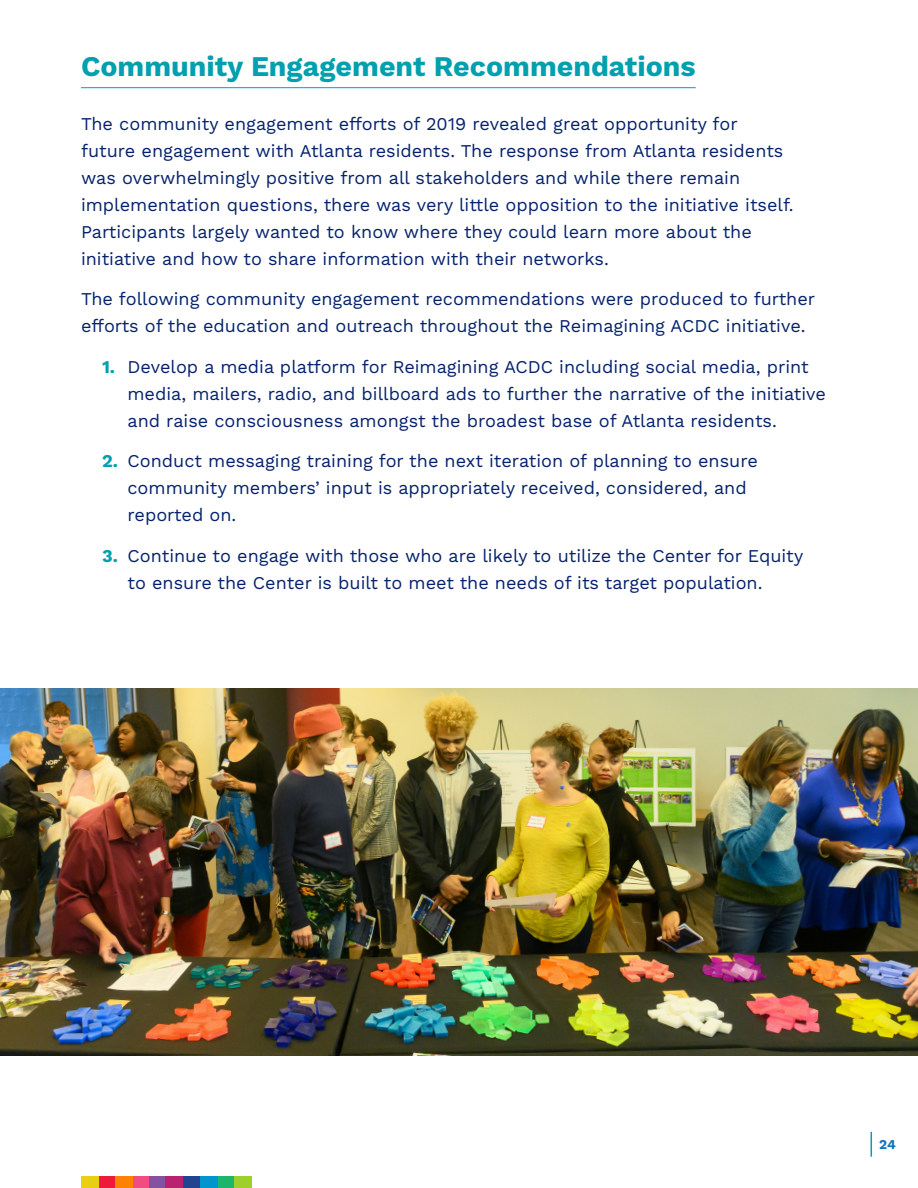
<style>
.page{position:relative;width:918px;height:1188px;background:#fff}
.page>*{position:absolute;margin:0;border:0;box-sizing:border-box;transform-origin:0 0}
.t1{font:700 28.5px "Work Sans";color:#00a0af}
.t2{font:18px/27px "Work Sans";color:#05226c}
.t3{font:700 13.5px "Work Sans";color:#0f74b9}
.s1{font-weight:700;color:#00a0af}
</style>
<div class="page">
<hr style="left:81px;top:87px;width:615px;height:1px;background:#17a6df">
<svg style="left:871px;top:1132px;width:1px;height:25px"></svg>
<div style="left:98px;top:1177px;width:17px;height:11px;background:#ed1a3a"></div>
<div style="left:132px;top:1177px;width:17px;height:11px;background:#f04e83"></div>
<div style="left:217px;top:1177px;width:17px;height:11px;background:#1db46c"></div>
<div style="left:115px;top:1177px;width:17px;height:11px;background:#fd8204"></div>
<div style="left:183px;top:1177px;width:17px;height:11px;background:#22438f"></div>
<div style="left:149px;top:1177px;width:17px;height:11px;background:#8552a1"></div>
<div style="left:166px;top:1177px;width:17px;height:11px;background:#b8226f"></div>
<div style="left:234px;top:1177px;width:18px;height:11px;background:#9fcf2b"></div>
<div style="left:200px;top:1177px;width:17px;height:11px;background:#0095cd"></div>
<div style="left:81px;top:1177px;width:17px;height:11px;background:#e9cf11"></div>
<img style="left:0;top:688px;width:918px;height:368px">
<p class="t1" style="left:81px;top:49px;width:616px">Community Engagement Recommendations</p>
<p class="t2" style="left:81px;top:111px;width:714px">The community engagement efforts of 2019 revealed great opportunity for future engagement with Atlanta residents. The response from Atlanta residents was overwhelmingly positive from all stakeholders and while there remain implementation questions, there was very little opposition to the initiative itself.<br>Participants largely wanted to know where they could learn more about the initiative and how to share information with their networks.</p>
<p class="t2" style="left:81px;top:286px;width:736px">The following community engagement recommendations were produced to further efforts of the education and outreach throughout the Reimagining ACDC initiative.</p>
<p class="t2" style="left:127px;top:354px;width:700px;text-indent:-25px"><span class="s1">1.</span> Develop a media platform for Reimagining ACDC including social media, print media, mailers, radio, and billboard ads to further the narrative of the initiative and raise consciousness amongst the broadest base of Atlanta residents.</p>
<p class="t2" style="left:127px;top:448px;width:632px;text-indent:-25px"><span class="s1">2.</span> Conduct messaging training for the next iteration of planning to ensure community members’ input is appropriately received, considered, and reported on.</p>
<p class="t2" style="left:127px;top:543px;width:677px;text-indent:-25px"><span class="s1">3.</span> Continue to engage with those who are likely to utilize the Center for Equity to ensure the Center is built to meet the needs of its target population.</p>
<p class="t3" style="left:879px;top:1136px;width:18px">24</p>
</div>
